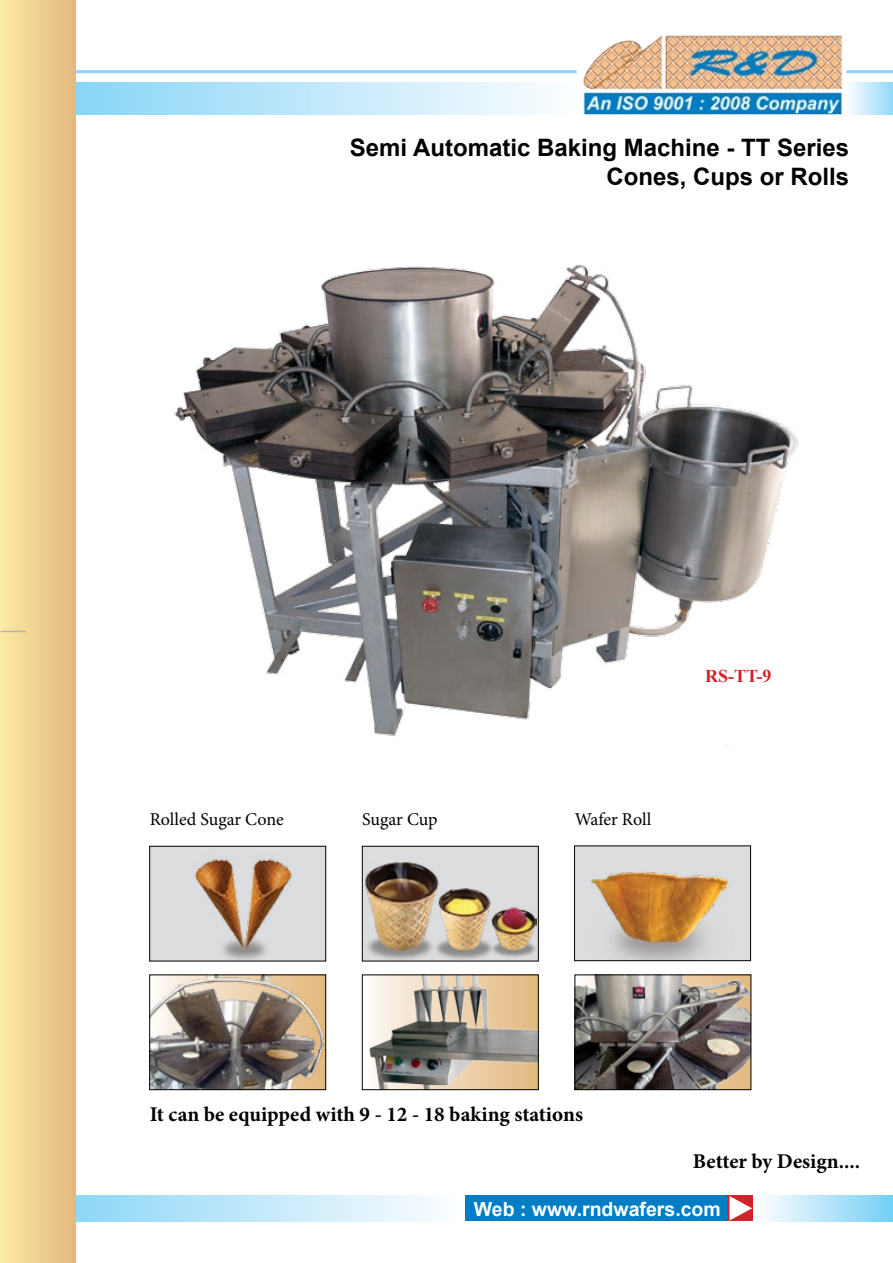
<style>
.page{position:relative;width:893px;height:1263px;background:#fff}
.page>*{position:absolute;margin:0;border:0;box-sizing:border-box;transform-origin:0 0}
.t1{font:700 24px/28.8px "Arial";color:#000;text-align:right}
.t2{font:700 21px "Minion Pro";color:#000}
.t3{font:700 19.5px "Arial";color:#fff}
.t4{font:18px "Minion Pro";letter-spacing:-.005em;color:#000}
.t5{font:700 18px "Times New Roman";color:#d2232a}
</style>
<div class="page">
<svg style="left:76px;top:1195px;width:356px;height:26px;background:#c1e8fb"></svg>
<div style="left:757px;top:1195px;width:136px;height:26px;background:linear-gradient(to right,#fefdff,#75cff6)"></div>
<div style="left:465px;top:1195px;width:262px;height:26px;background:#007dc5"></div>
<div style="left:728px;top:1195px;width:25px;height:26px;background:#d2232a"></div>
<svg style="left:729px;top:1196px;width:23px;height:24px"></svg>
<hr style="left:0;top:70px;width:577px;height:3px;background:#8bd7f8">
<svg style="left:76px;top:83px;width:465px;height:31px;background:#bee7fa"></svg>
<img style="left:583px;top:35px;width:266px;height:80px">
<hr style="left:846px;top:70px;width:47px;height:3px;background:#8bd7f8">
<div style="left:846px;top:83px;width:47px;height:31px;background:linear-gradient(to right,#fefeff,#93d9f8)"></div>
<div style="left:0;top:0;width:76px;height:1263px;background:linear-gradient(to right,#fceaa3,#e3b97f)"></div>
<img style="left:174px;top:264px;width:624px;height:482px">
<svg style="left:1px;top:631px;width:25px;height:1px"></svg>
<img style="left:151px;top:848px;width:173px;height:111px">
<div style="left:149px;top:846px;width:177px;height:115px;border:1px solid #000"></div>
<img style="left:151px;top:976px;width:173px;height:112px">
<div style="left:149px;top:974px;width:177px;height:116px;border:1px solid #000"></div>
<img style="left:369px;top:976px;width:168px;height:112px">
<div style="left:362px;top:974px;width:177px;height:116px;border:1px solid #000"></div>
<img style="left:576px;top:976px;width:173px;height:112px">
<div style="left:574px;top:974px;width:177px;height:116px;border:1px solid #000"></div>
<img style="left:576px;top:847px;width:173px;height:112px">
<div style="left:574px;top:845px;width:177px;height:116px;border:1px solid #000"></div>
<img style="left:364px;top:848px;width:172px;height:111px">
<div style="left:362px;top:846px;width:177px;height:115px;border:1px solid #000"></div>
<p class="t1" style="left:350px;top:134px;width:501px">Semi Automatic Baking Machine - TT Series<br>Cones, Cups or Rolls</p>
<p class="t4" style="left:150px;top:807px;width:136px">Rolled Sugar Cone</p>
<p class="t4" style="left:362px;top:807px;width:77px">Sugar Cup</p>
<p class="t4" style="left:575px;top:807px;width:78px">Wafer Roll</p>
<p class="t5" style="left:705px;top:663px;width:68px">RS-TT-9</p>
<p class="t2" style="left:150px;top:1099px;width:435px">It can be equipped with 9 - 12 - 18 baking stations</p>
<p class="t2" style="left:693px;top:1146px;width:169px">Better by Design....</p>
<p class="t3" style="left:474px;top:1196px;width:249px">Web : www.rndwafers.com</p>
</div>
